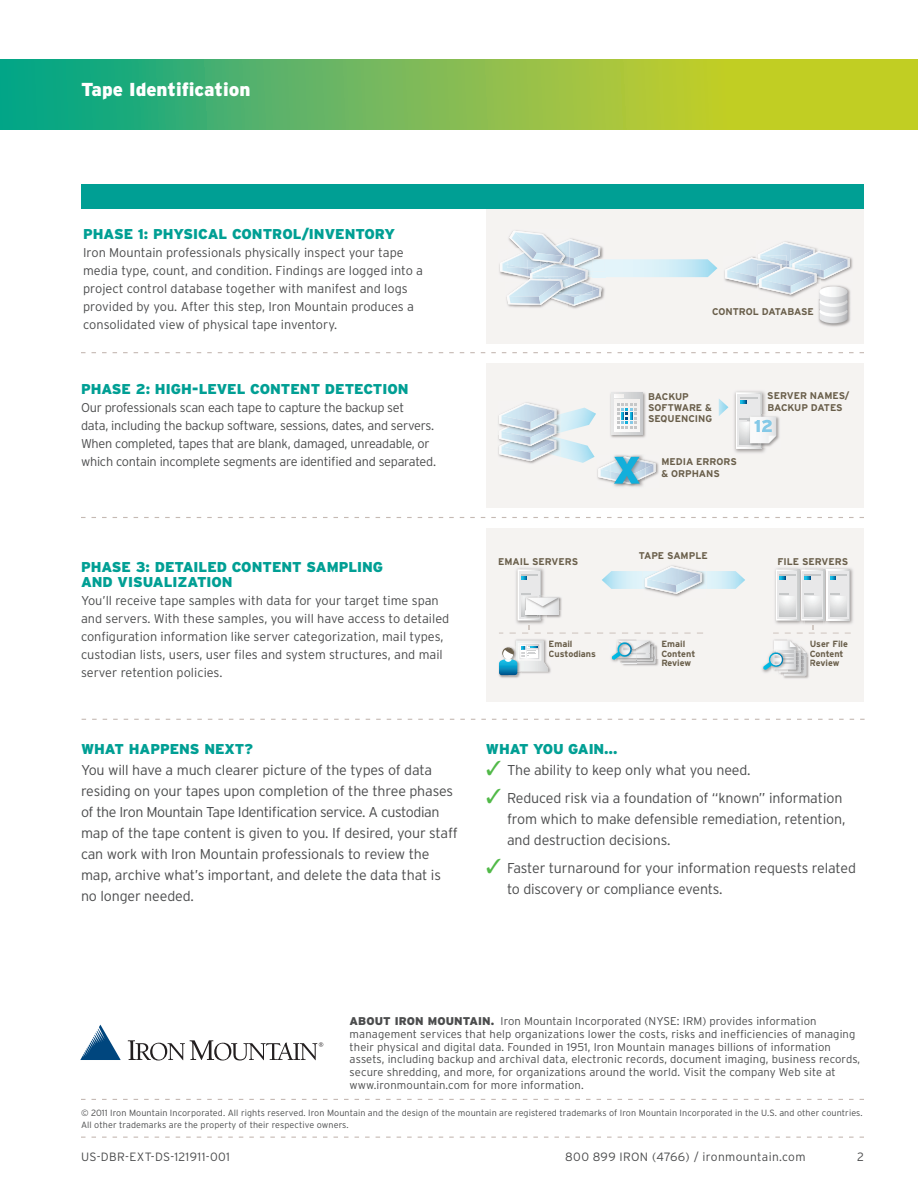
<style>
.page{position:relative;width:918px;height:1188px;background:#fff}
.page>*{position:absolute;margin:0;border:0;box-sizing:border-box;transform-origin:0 0}
.t1{font:900 18.75px "Interstate";color:#fff}
.t2{font:300 14.25px/21px "Interstate";letter-spacing:-.01em;color:#4b4c4d}
.t3{font:900 14.25px/15px "Interstate";color:#009f94}
.t4{font:300 12.75px/18px "Interstate";letter-spacing:-.01em;color:#4b4c4d}
.t5{font:300 12px "Interstate";letter-spacing:.03em;color:#4b4c4d}
.t6{font:300 11.25px/12.8px "Interstate";letter-spacing:.01em;color:#4b4c4d}
.t7{font:700 9.75px/11.2px "Interstate";color:#685d49}
.t8{font:300 9px/12.8px "Interstate";letter-spacing:.01em;color:#4b4c4d}
.t9{font:700 9px/9.8px "Interstate";color:#685d49}
.s1{color:#51b948}
.s2{font-weight:900}
</style>
<div class="page">
<div style="left:486px;top:528px;width:378px;height:173px;background:#f5f3f1"></div>
<img style="left:666px;top:565px;width:17px;height:32px">
<svg style="left:602px;top:566px;width:143px;height:28px"></svg>
<img style="left:676px;top:574px;width:24px;height:19px">
<img style="left:775px;top:568px;width:23px;height:2px">
<img style="left:798px;top:567px;width:7px;height:3px">
<img style="left:830px;top:568px;width:23px;height:56px">
<img style="left:823px;top:567px;width:7px;height:3px">
<img style="left:516px;top:568px;width:28px;height:2px">
<img style="left:498px;top:665px;width:22px;height:13px">
<svg style="left:499px;top:640px;width:52px;height:35px"></svg>
<img style="left:784px;top:676px;width:25px;height:3px">
<img style="left:783px;top:676px;width:22px;height:1px">
<img style="left:621px;top:664px;width:36px;height:1px">
<svg style="left:612px;top:641px;width:47px;height:23px"></svg>
<svg style="left:697px;top:632px;width:6px;height:2px"></svg>
<svg style="left:684px;top:632px;width:7px;height:2px"></svg>
<svg style="left:672px;top:632px;width:6px;height:2px"></svg>
<svg style="left:659px;top:632px;width:7px;height:2px"></svg>
<svg style="left:647px;top:632px;width:6px;height:2px"></svg>
<svg style="left:634px;top:632px;width:7px;height:2px"></svg>
<svg style="left:622px;top:632px;width:6px;height:2px"></svg>
<svg style="left:609px;top:632px;width:7px;height:2px"></svg>
<svg style="left:597px;top:632px;width:6px;height:2px"></svg>
<svg style="left:584px;top:632px;width:7px;height:2px"></svg>
<svg style="left:572px;top:632px;width:6px;height:2px"></svg>
<svg style="left:510px;top:570px;width:56px;height:64px"></svg>
<svg style="left:763px;top:570px;width:88px;height:106px"></svg>
<div style="left:486px;top:207px;width:378px;height:137px;background:#f5f3f1"></div>
<img style="left:850px;top:257px;width:3px;height:13px">
<img style="left:568px;top:306px;width:14px;height:3px">
<svg style="left:500px;top:231px;width:217px;height:75px"></svg>
<img style="left:539px;top:281px;width:22px;height:23px">
<img style="left:820px;top:292px;width:31px;height:35px">
<svg style="left:725px;top:242px;width:125px;height:81px"></svg>
<svg style="left:81px;top:1137px;width:783px;height:1px"></svg>
<svg style="left:0;top:59px;width:918px;height:70px;background:#7abc51"></svg>
<svg style="left:128px;top:1040px;width:195px;height:21px"></svg>
<svg style="left:80px;top:1025px;width:41px;height:35px"></svg>
<svg style="left:81px;top:1099px;width:783px;height:1px"></svg>
<svg style="left:82px;top:719px;width:783px;height:1px"></svg>
<svg style="left:81px;top:352px;width:783px;height:1px"></svg>
<svg style="left:81px;top:517px;width:783px;height:1px"></svg>
<div style="left:486px;top:363px;width:378px;height:145px;background:#f5f3f1"></div>
<img style="left:734px;top:391px;width:32px;height:62px">
<img style="left:655px;top:462px;width:4px;height:14px">
<img style="left:613px;top:484px;width:30px;height:3px">
<img style="left:610px;top:392px;width:36px;height:11px">
<svg style="left:611px;top:393px;width:31px;height:10px"></svg>
<div style="left:615px;top:400px;width:24px;height:32px;background:#f4f2f0"></div>
<svg style="left:615px;top:395px;width:9px;height:2px"></svg>
<svg style="left:498px;top:403px;width:157px;height:81px"></svg>
<img style="left:776px;top:416px;width:4px;height:25px">
<svg style="left:736px;top:392px;width:40px;height:57px"></svg>
<svg style="left:719px;top:399px;width:9px;height:17px"></svg>
<div style="left:81px;top:184px;width:783px;height:25px;background:#009f94"></div>
<h1 class="t1" style="left:81px;top:78px;width:171px">TAPE IDENTIFICATION</h1>
<p class="t3" style="left:83px;top:226px;width:313px">PHASE 1: PHYSICAL CONTROL/INVENTORY</p>
<p class="t4" style="left:83px;top:243px;width:341px">Iron Mountain professionals physically inspect your tape media type, count, and condition. Findings are logged into a project control database together with manifest and logs provided by you. After this step, Iron Mountain produces a consolidated view of physical tape inventory.</p>
<p class="t3" style="left:81px;top:381px;width:329px">PHASE 2: HIGH-LEVEL CONTENT DETECTION</p>
<p class="t4" style="left:81px;top:399px;width:357px">Our professionals scan each tape to capture the backup set<br>data, including the backup software, sessions, dates, and servers.<br>When completed, tapes that are blank, damaged, unreadable, or which contain incomplete segments are identified and separated.</p>
<p class="t7" style="left:712px;top:306px;width:103px">CONTROL DATABASE</p>
<p class="t7" style="left:648px;top:390px;width:66px">BACKUP<br>SOFTWARE &amp;<br>SEQUENCING</p>
<p class="t7" style="left:767px;top:390px;width:84px">SERVER NAMES/<br>BACKUP DATES</p>
<p class="t7" style="left:661px;top:456px;width:77px">MEDIA ERRORS &amp; ORPHANS</p>
<p class="t3" style="left:81px;top:560px;width:304px">PHASE 3: DETAILED CONTENT SAMPLING<br>AND VISUAL</p>
<p class="t3" style="left:173px;top:575px;width:62px">IZATION</p>
<p class="t4" style="left:81px;top:592px;width:370px">You’ll receive tape samples with data for your target time span and servers. With these samples, you will have access to detailed configuration information like server categorization, mail types, custodian lists, users, user files and system structures, and mail server retention policies.</p>
<p class="t3" style="left:81px;top:742px;width:80px">WHAT HAPPENS</p>
<p class="t3" style="left:204px;top:742px;width:50px">NEXT?</p>
<p class="t2" style="left:81px;top:760px;width:378px">You will have a much clearer picture of the types of data residing on your tapes upon completion of the three phases of the Iron Mountain Tape Identification service. A custodian map of the tape content is given to you. If desired, your staff can work with Iron Mountain professionals to review the map, archive what’s important, and delete the data that is no longer needed.</p>
<p class="t7" style="left:639px;top:550px;width:71px">TAPE SAMPLE</p>
<p class="t7" style="left:498px;top:556px;width:82px">EMAIL SERVERS</p>
<p class="t7" style="left:777px;top:556px;width:72px">FILE SERVERS</p>
<p class="t9" style="left:549px;top:639px;width:49px">Email<br>Custodians</p>
<p class="t9" style="left:810px;top:639px;width:40px">User File<br>Content<br>Review</p>
<p class="t9" style="left:661px;top:639px;width:35px">Email<br>Content<br>Review</p>
<p class="t3" style="left:486px;top:742px;width:133px">WHAT YOU GAIN…</p>
<p class="t2" style="left:486px;top:760px;width:266px"><span class="s1">✓</span> The ability to keep only what you need.</p>
<p class="t2" style="left:507px;top:787px;width:340px;text-indent:-21px"><span class="s1">✓</span> Reduced risk via a foundation of “known” information from which to make defensible remediation, retention, and destruction decisions.</p>
<p class="t2" style="left:507px;top:857px;width:351px;text-indent:-21px"><span class="s1">✓</span> Faster turnaround for your information requests related to discovery or compliance events.</p>
<p class="t6" style="left:350px;top:1015px;width:512px"><span class="s2">ABOUT IRON MOUNTAIN.</span> Iron Mountain Incorporated (NYSE: IRM) provides information management services that help organizations lower the costs, risks and inefficiencies of managing their physical and digital data. Founded in 1951, Iron Mountain manages billions of information assets, including backup and archival data, electronic records, document imaging, business records, secure shredding, and more, for organizations around the world. Visit the company Web site at www.ironmountain.com for more information.</p>
<p class="t8" style="left:81px;top:1106px;width:783px">© 2011 Iron Mountain Incorporated. All rights reserved. Iron Mountain and the design of the mountain are registered trademarks of Iron Mountain Incorporated in the U.S. and other countries.<br>All other trademarks are the property of their respective owners.</p>
<p class="t5" style="left:81px;top:1149px;width:150px">US-DBR-EXT-DS-121911-001</p>
<p class="t5" style="left:565px;top:1149px;width:242px">800 899 IRON (4766) / ironmountain.com</p>
<p class="t5" style="left:857px;top:1149px;width:8px">2</p>
</div>
